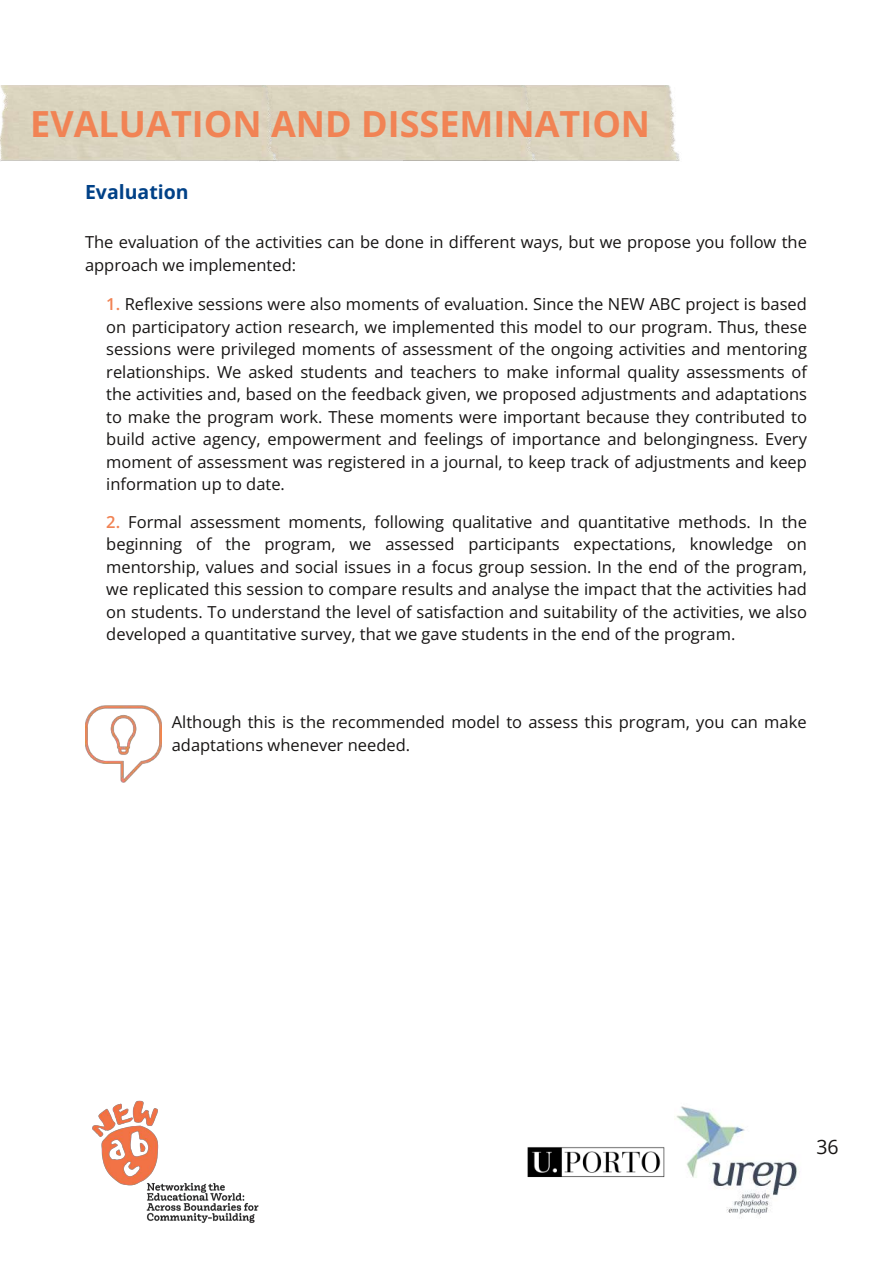
<style>
.page{position:relative;width:893px;height:1263px;background:#fff}
.page>*{position:absolute;margin:0;border:0;box-sizing:border-box;transform-origin:0 0}
.t1{font:700 36px "Open Sans";color:#f18354}
.t2{font:700 19.5px "Open Sans";color:#004187}
.t3{font:19.5px "Open Sans";color:#161413}
.t4{font:16.5px/22.5px "Open Sans";color:#161413}
.s1{font-weight:600;color:#f18354}
</style>
<div class="page">
<img style="left:92px;top:1100px;width:167px;height:123px">
<img style="left:676px;top:1106px;width:121px;height:112px">
<img style="left:527px;top:1147px;width:138px;height:31px">
<img style="left:538px;top:85px;width:142px;height:76px">
<div style="left:0;top:85px;width:278px;height:77px;background:#dad4be"></div>
<img style="left:85px;top:706px;width:77px;height:76px">
<h1 class="t1" style="left:30px;top:98px;width:621px">EVALUATION AND DISSEMINATION</h1>
<p class="t2" style="left:85px;top:178px;width:105px">Evaluation</p>
<p class="t4" style="left:85px;top:230px;width:723px">The evaluation of the activities can be done in different ways, but we propose you follow the approach we implemented:</p>
<p class="t4" style="left:106px;top:293px;width:702px;text-align:justify"><span class="s1">1.</span> Reflexive sessions were also moments of evaluation. Since the NEW ABC project is based on participatory action research, we implemented this model to our program. Thus, these sessions were privileged moments of assessment of the ongoing activities and mentoring relationships. We asked students and teachers to make informal quality assessments of the activities and, based on the feedback given, we proposed adjustments and adaptations to make the program work. These moments were important because they contributed to build active agency, empowerment and feelings of importance and belongingness. Every moment of assessment was registered in a journal, to keep track of adjustments and keep information up to date.</p>
<p class="t4" style="left:106px;top:510px;width:702px;text-align:justify"><span class="s1">2.</span> Formal assessment moments, following qualitative and quantitative methods. In the beginning of the program, we assessed participants expectations, knowledge on mentorship, values and social issues in a focus group session. In the end of the program, we replicated this session to compare results and analyse the impact that the activities had on students. To understand the level of satisfaction and suitability of the activities, we also developed a quantitative survey, that we gave students in the end of the program.</p>
<p class="t4" style="left:172px;top:711px;width:636px">Although this is the recommended model to assess this program, you can make adaptations whenever needed.</p>
<p class="t3" style="left:816px;top:1133px;width:24px">36</p>
</div>
